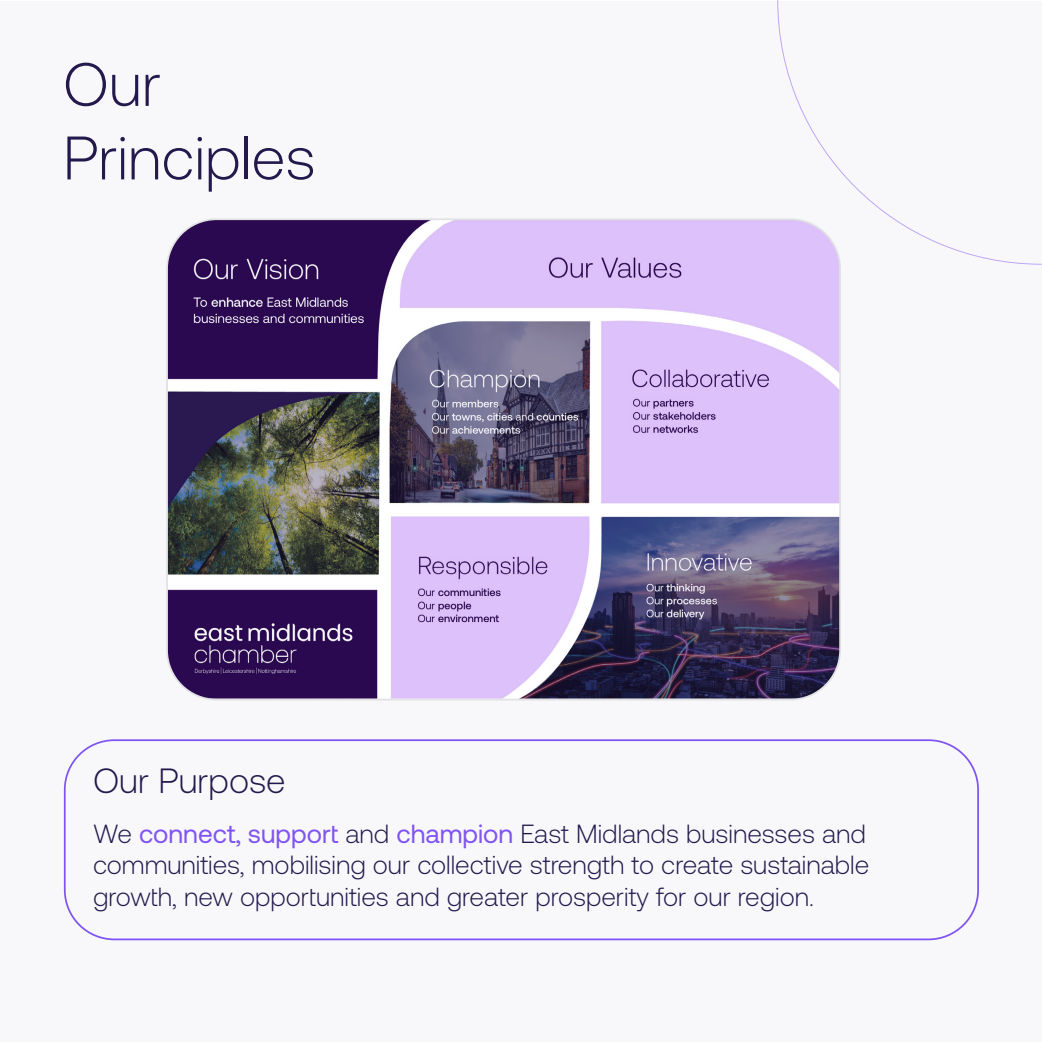
<style>
.page{position:relative;width:1042px;height:1042px;background:#fff}
.page>*{position:absolute;margin:0;border:0;box-sizing:border-box;transform-origin:0 0}
.t1{font:300 61.25px "Aeonik";color:#24194c}
.t2{font:300 35px "Aeonik";color:#24194c}
.t3{font:300 26.25px/31.5px "Aeonik";color:#24194c}
.s1{font-weight:400;color:#8054f2}
</style>
<div class="page">
<div style="left:1px;top:1px;width:1041px;height:1040px;background:#f8f8fb"></div>
<div style="left:64px;top:739px;width:915px;height:201px;border:2px solid #8054f2;border-radius:50px"></div>
<svg style="left:777px;top:0;width:265px;height:264px"></svg>
<img style="left:169px;top:219px;width:671px;height:479px">
<p class="t1" style="left:63px;top:51px;width:99px">Our</p>
<p class="t1" style="left:63px;top:124px;width:254px">Principles</p>
<p class="t2" style="left:93px;top:762px;width:194px">Our Purpose</p>
<p class="t3" style="left:93px;top:818px;width:778px">We <span class="s1">connect, support</span> and <span class="s1">champion</span> East Midlands businesses and communities, mobilising our collective strength to create sustainable growth, new opportunities and greater prosperity for our region.</p>
</div>
